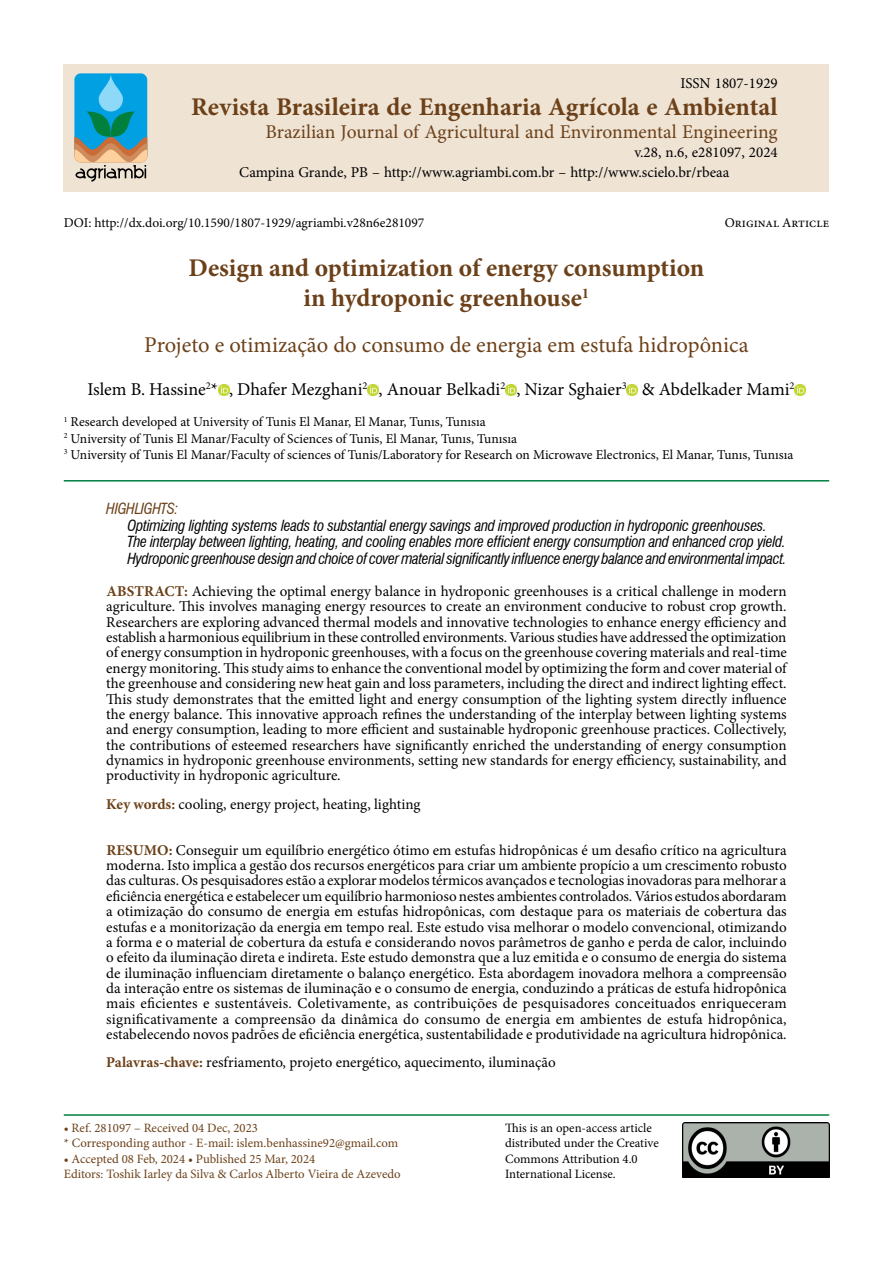
<style>
.page{position:relative;width:893px;height:1263px;background:#fff}
.page>*{position:absolute;margin:0;border:0;box-sizing:border-box;transform-origin:0 0}
.t1{font:700 25.5px/30.6px "Minion Pro";color:#6c4119;text-align:center}
.t2{font:22.5px "Minion Pro";color:#6c4119}
.t3{font:19.5px "Minion Pro";color:#6c4119}
.t4{font:18px "Minion Pro";letter-spacing:-.005em;color:#000}
.t5{font:15px/15.3px "Minion Pro";color:#000;text-align:justify}
.t6{font:italic condensed 15px/16.5px "Swiss 721 BT";letter-spacing:-.02em;color:#000}
.t7{font:italic condensed 15px "Swiss 721 BT";letter-spacing:-.02em;color:#6c4119}
.t8{font:13.5px/16.2px "Minion Pro";color:#000}
.t9{font:12.75px/15.3px "Minion Pro";color:#6c4119}
.t10{font:12.75px/15.3px "Minion Pro";letter-spacing:-.005em;color:#000}
.s1{font-weight:700;color:#6c4119}
</style>
<div class="page">
<div style="left:64px;top:64px;width:765px;height:127px;background:#efe3d4"></div>
<img style="left:682px;top:1123px;width:147px;height:55px">
<svg style="left:74px;top:73px;width:73px;height:109px;background:#53a2b4"></svg>
<hr style="left:64px;top:1114px;width:765px;height:2px;background:#007f3e">
<svg style="left:218px;top:384px;width:11px;height:11px"></svg>
<svg style="left:368px;top:384px;width:11px;height:11px"></svg>
<svg style="left:505px;top:384px;width:11px;height:11px"></svg>
<svg style="left:627px;top:384px;width:11px;height:11px"></svg>
<svg style="left:795px;top:384px;width:10px;height:11px"></svg>
<hr style="left:64px;top:480px;width:765px;height:1px;background:#007f3e">
<p class="t5" style="left:680px;top:76px;width:99px">ISSN 1807-1929</p>
<h1 class="t1" style="left:191px;top:91px;width:588px">Revista Brasileira de Engenharia Agrícola e Ambiental</h1>
<h3 class="t3" style="left:265px;top:119px;width:514px">Brazilian Journal of Agricultural and Environmental Engineering</h3>
<p class="t5" style="left:634px;top:145px;width:145px">v.28, n.6, e281097, 2024</p>
<p class="t5" style="left:239px;top:164px;width:492px">Campina Grande, PB – http://www.agriambi.com.br – http://www.scielo.br/rbeaa</p>
<p class="t8" style="left:64px;top:215px;width:362px">DOI: http://dx.doi.org/10.1590/1807-1929/agriambi.v28n6e281097</p>
<h1 class="t1" style="left:189px;top:252px;width:517px">Design and optimization of energy consumption in hydroponic greenhouse<sup>1</sup></h1>
<p class="t8" style="left:725px;top:215px;width:106px">Original Article</p>
<h2 class="t2" style="left:144px;top:330px;width:606px">Projeto e otimização do consumo de energia em estufa hidropônica</h2>
<p class="t4" style="left:87px;top:377px;width:709px">Islem B. Hassine<sup>2</sup>* , Dhafer Mezghani<sup>2</sup> , Anouar Belkadi<sup>2</sup> , Nizar Sghaier<sup>3</sup> &amp; Abdelkader Mami<sup>2</sup></p>
<p class="t8" style="left:64px;top:414px;width:731px"><sup>1</sup> Research developed at University of Tunis El Manar, El Manar, Tunıs, Tunısıa<br><sup>2</sup> University of Tunis El Manar/Faculty of Sciences of Tunis, El Manar, Tunıs, Tunısıa<br><sup>3</sup> University of Tunis El Manar/Faculty of sciences of Tunis/Laboratory for Research on Microwave Electronics, El Manar, Tunıs, Tunısıa</p>
<p class="t7" style="left:106px;top:500px;width:73px">HIGHLIGHTS:</p>
<p class="t6" style="left:128px;top:517px;width:660px">Optimizing lighting systems leads to substantial energy savings and improved production in hydroponic greenhouses.<br>The interplay between lighting, heating, and cooling enables more efficient energy consumption and enhanced crop yield.<br>Hydroponic greenhouse design and choice of cover material significantly influence energy balance and environmental impact.</p>
<p class="t5" style="left:106px;top:583px;width:682px"><span class="s1">ABSTRACT:</span> Achieving the optimal energy balance in hydroponic greenhouses is a critical challenge in modern agriculture. This involves managing energy resources to create an environment conducive to robust crop growth.<br>Researchers are exploring advanced thermal models and innovative technologies to enhance energy efficiency and establish a harmonious equilibrium in these controlled environments. Various studies have addressed the optimization of energy consumption in hydroponic greenhouses, with a focus on the greenhouse covering materials and real-time energy monitoring. This study aims to enhance the conventional model by optimizing the form and cover material of the greenhouse and considering new heat gain and loss parameters, including the direct and indirect lighting effect.<br>This study demonstrates that the emitted light and energy consumption of the lighting system directly influence the energy balance. This innovative approach refines the understanding of the interplay between lighting systems and energy consumption, leading to more efficient and sustainable hydroponic greenhouse practices. Collectively, the contributions of esteemed researchers have significantly enriched the understanding of energy consumption dynamics in hydroponic greenhouse environments, setting new standards for energy efficiency, sustainability, and productivity in hydroponic agriculture.</p>
<p class="t5" style="left:106px;top:796px;width:316px"><span class="s1">Key words:</span> cooling, energy project, heating, lighting</p>
<p class="t5" style="left:106px;top:842px;width:682px"><span class="s1">RESUMO:</span> Conseguir um equilíbrio energético ótimo em estufas hidropônicas é um desafio crítico na agricultura moderna. Isto implica a gestão dos recursos energéticos para criar um ambiente propício a um crescimento robusto das culturas. Os pesquisadores estão a explorar modelos térmicos avançados e tecnologias inovadoras para melhorar a eficiência energética e estabelecer um equilíbrio harmonioso nestes ambientes controlados. Vários estudos abordaram a otimização do consumo de energia em estufas hidropônicas, com destaque para os materiais de cobertura das estufas e a monitorização da energia em tempo real. Este estudo visa melhorar o modelo convencional, otimizando a forma e o material de cobertura da estufa e considerando novos parâmetros de ganho e perda de calor, incluindo o efeito da iluminação direta e indireta. Este estudo demonstra que a luz emitida e o consumo de energia do sistema de iluminação influenciam diretamente o balanço energético. Esta abordagem inovadora melhora a compreensão da interação entre os sistemas de iluminação e o consumo de energia, conduzindo a práticas de estufa hidropônica mais eficientes e sustentáveis. Coletivamente, as contribuições de pesquisadores conceituados enriqueceram significativamente a compreensão da dinâmica do consumo de energia em ambientes de estufa hidropônica, estabelecendo novos padrões de eficiência energética, sustentabilidade e produtividade na agricultura hidropônica.</p>
<p class="t5" style="left:106px;top:1055px;width:451px"><span class="s1">Palavras-chave:</span> resfriamento, projeto energético, aquecimento, iluminação</p>
<p class="t9" style="left:64px;top:1120px;width:336px">• Ref. 281097 – Received 04 Dec, 2023<br>* Corresponding author - E-mail: islem.benhassine92@gmail.com</p>
<p class="t9" style="left:64px;top:1151px;width:338px">• Accepted 08 Feb, 2024 • Published 25 Mar, 2024<br>Editors: Toshik Iarley da Silva &amp; Carlos Alberto Vieira de Azevedo</p>
<p class="t10" style="left:505px;top:1120px;width:155px">This is an open-access article distributed under the Creative<br>Commons Attribution 4.0<br>International License.</p>
</div>
